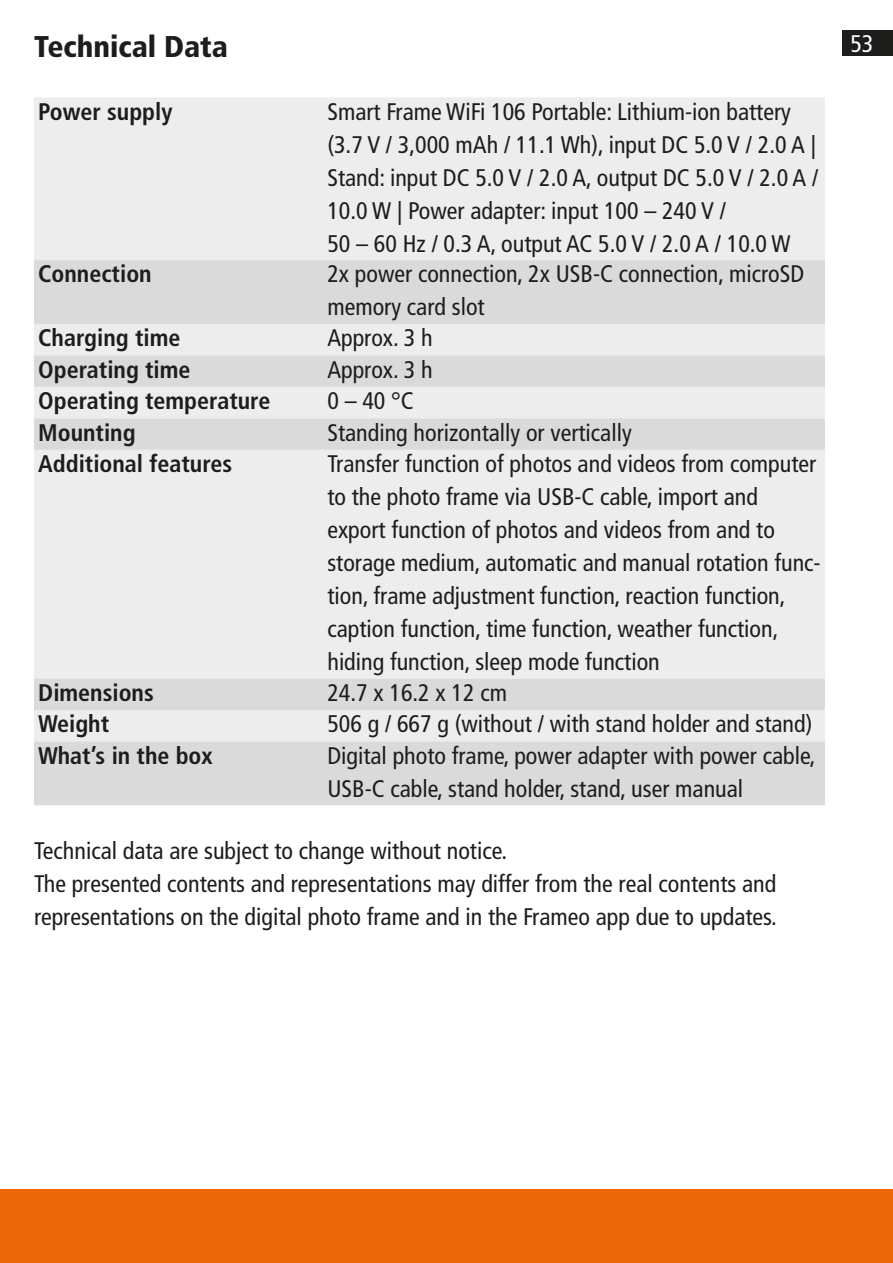
<style>
.page{position:relative;width:893px;height:1263px;background:#fff}
.page>*{position:absolute;margin:0;border:0;box-sizing:border-box;transform-origin:0 0}
.t1{font:900 condensed 30px "Frutiger LT Pro";color:#1d1d1b}
.t2{font:condensed 24px/33px "Frutiger LT Pro";color:#1d1d1b}
.t3{font:700 condensed 24px "Frutiger LT Pro";color:#1d1d1b}
.t4{font:condensed 24px "Frutiger LT Pro";color:#fff}
</style>
<div class="page">
<div style="left:842px;top:30px;width:51px;height:26px;background:#1d1d1b"></div>
<div style="left:0;top:1188px;width:893px;height:75px;background:#ec6708"></div>
<div style="left:34px;top:97px;width:791px;height:163px;background:#ededed"></div>
<svg style="left:34px;top:260px;width:791px;height:545px;background:#e5e5e5"></svg>
<p class="t1" style="left:34px;top:28px;width:195px">Technical Data</p>
<p class="t4" style="left:850px;top:30px;width:25px">53</p>
<p class="t3" style="left:38px;top:97px;width:136px">Power supply</p>
<p class="t2" style="left:327px;top:95px;width:492px">Smart Frame WiFi 106 Portable: Lithium-ion battery (3.7 V / 3,000 mAh / 11.1 Wh), input DC 5.0 V / 2.0 A | Stand: input DC 5.0 V / 2.0 A, output DC 5.0 V / 2.0 A / 10.0 W | Power adapter: input 100 – 240 V /<br>50 – 60 Hz / 0.3 A, output AC 5.0 V / 2.0 A / 10.0 W</p>
<p class="t3" style="left:38px;top:260px;width:115px">Connection</p>
<p class="t2" style="left:327px;top:258px;width:478px">2x power connection, 2x USB-C connection, microSD memory card slot</p>
<p class="t3" style="left:38px;top:324px;width:144px">Charging time</p>
<p class="t2" style="left:327px;top:321px;width:107px">Approx. 3 h</p>
<p class="t3" style="left:38px;top:355px;width:154px">Operating time</p>
<p class="t2" style="left:327px;top:353px;width:107px">Approx. 3 h</p>
<p class="t3" style="left:38px;top:387px;width:234px">Operating temperature</p>
<p class="t2" style="left:327px;top:384px;width:88px">0 – 40 °C</p>
<p class="t3" style="left:38px;top:418px;width:99px">Mounting</p>
<p class="t2" style="left:327px;top:416px;width:306px">Standing horizontally or vertically</p>
<p class="t3" style="left:38px;top:449px;width:196px">Additional features</p>
<p class="t2" style="left:327px;top:447px;width:495px">Transfer function of photos and videos from computer to the photo frame via USB-C cable, import and export function of photos and videos from and to storage medium, automatic and manual rotation func&shy;tion, frame adjustment function, reaction function, caption function, time function, weather function, hiding function, sleep mode function</p>
<p class="t3" style="left:38px;top:678px;width:117px">Dimensions</p>
<p class="t2" style="left:327px;top:676px;width:181px">24.7 x 16.2 x 12 cm</p>
<p class="t3" style="left:38px;top:710px;width:72px">Weight</p>
<p class="t2" style="left:327px;top:708px;width:486px">506 g / 667 g (without / with stand holder and stand)</p>
<p class="t3" style="left:38px;top:741px;width:176px">What’s in the box</p>
<p class="t2" style="left:327px;top:739px;width:490px">Digital photo frame, power adapter with power cable,<br>USB-C cable, stand holder, stand, user manual</p>
<p class="t2" style="left:34px;top:835px;width:471px">Technical data are subject to change without notice.</p>
<p class="t2" style="left:34px;top:868px;width:744px">The presented contents and representations may differ from the real contents and representations on the digital photo frame and in the Frameo app due to updates.</p>
</div>
